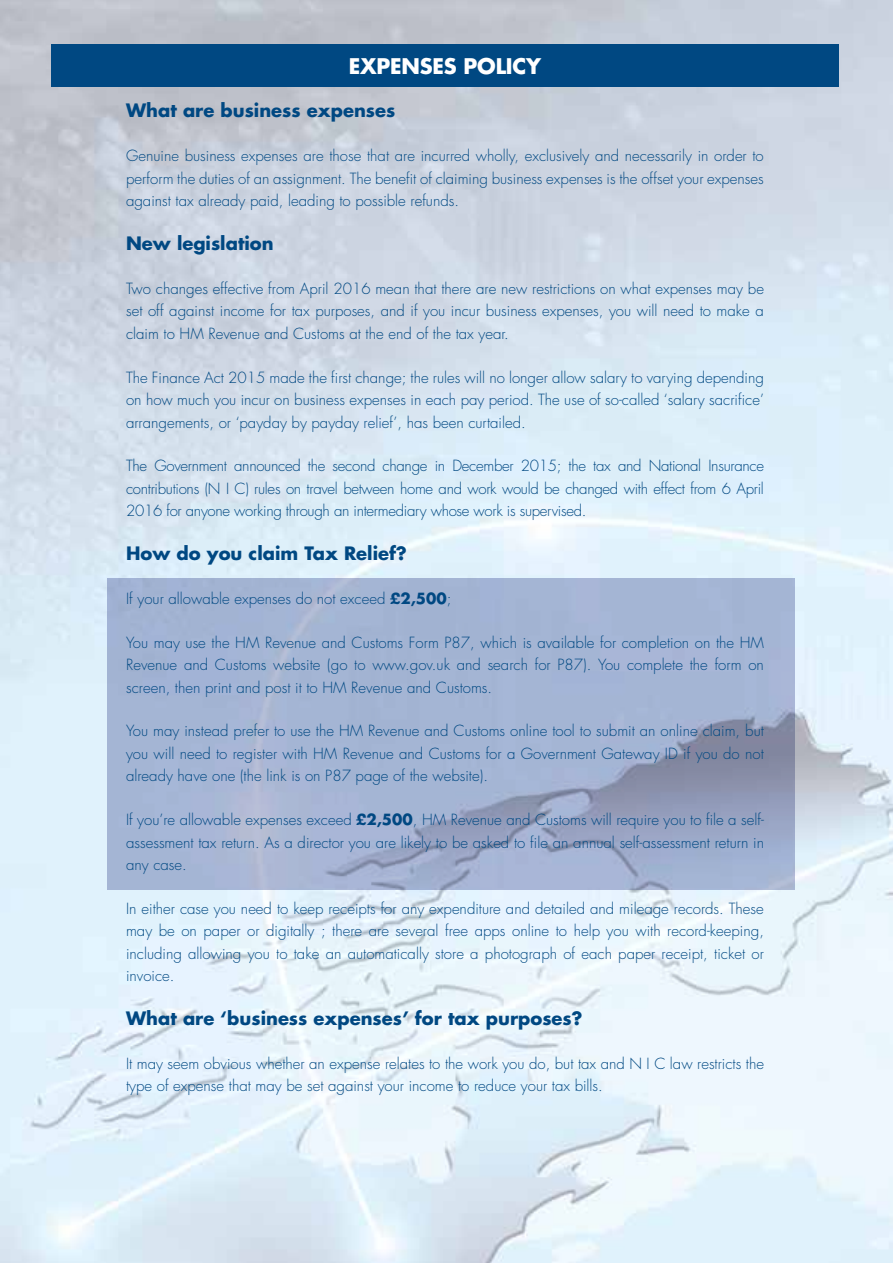
<style>
.page{position:relative;width:893px;height:1263px;background:#fff}
.page>*{position:absolute;margin:0;border:0;box-sizing:border-box;transform-origin:0 0}
.t1{font:700 21px "Futura";letter-spacing:-.01em;color:#fff}
.t2{font:700 18px "Futura";color:#004882}
.t3{font:300 15px/22.5px "Futura";color:#004882;text-align:justify}
.s1{font-weight:700}
</style>
<div class="page">
<img style="left:0;top:0;width:893px;height:1263px">
<svg style="left:107px;top:578px;width:687px;height:312px;background:#a2b0cf"></svg>
<div style="left:51px;top:45px;width:788px;height:42px;background:#004882"></div>
<h1 class="t1" style="left:349px;top:52px;width:194px">EXPENSES POLICY</h1>
<p class="t2" style="left:126px;top:98px;width:271px">What are business expenses</p>
<p class="t3" style="left:126px;top:145px;width:639px">Genuine business expenses are those that are incurred wholly, exclusively and necessarily in order to perform the duties of an assignment. The benefit of claiming business expenses is the offset your expenses against tax already paid, leading to possible refunds.</p>
<p class="t2" style="left:126px;top:231px;width:149px">New legislation</p>
<p class="t3" style="left:126px;top:277px;width:639px">Two changes effective from April 2016 mean that there are new restrictions on what expenses may be set off against income for tax purposes, and if you incur business expenses, you will need to make a claim to HM Revenue and Customs at the end of the tax year.</p>
<p class="t3" style="left:126px;top:366px;width:639px">The Finance Act 2015 made the first change; the rules will no longer allow salary to varying depending on how much you incur on business expenses in each pay period. The use of so-called ‘salary sacrifice’ arrangements, or ‘payday by payday relief’, has been curtailed.</p>
<p class="t3" style="left:126px;top:455px;width:639px">The Government announced the second change in December 2015; the tax and National Insurance contributions (N I C) rules on travel between home and work would be changed with effect from 6 April 2016 for anyone working through an intermediary whose work is supervised.</p>
<p class="t2" style="left:126px;top:541px;width:282px">How do you claim Tax Relief?</p>
<p class="t3" style="left:126px;top:587px;width:327px">If your allowable expenses do not exceed <span class="s1">£2,500</span>;</p>
<p class="t3" style="left:126px;top:631px;width:639px">You may use the HM Revenue and Customs Form P87, which is available for completion on the HM Revenue and Customs website (go to www.gov.uk and search for P87). You complete the form on screen, then print and post it to HM Revenue and Customs.</p>
<p class="t3" style="left:126px;top:720px;width:639px">You may instead prefer to use the HM Revenue and Customs online tool to submit an online claim, but you will need to register with HM Revenue and Customs for a Government Gateway ID if you do not already have one (the link is on P87 page of the website).</p>
<p class="t3" style="left:126px;top:809px;width:639px">If you’re allowable expenses exceed <span class="s1">£2,500</span>, HM Revenue and Customs will require you to file a self&shy;assessment tax return. As a director you are likely to be asked to file an annual self-assessment return in any case.</p>
<p class="t3" style="left:126px;top:897px;width:639px">In either case you need to keep receipts for any expenditure and detailed and mileage records. These may be on paper or digitally ; there are several free apps online to help you with record-keeping, including allowing you to take an automatically store a photograph of each paper receipt, ticket or invoice.</p>
<p class="t2" style="left:126px;top:1006px;width:458px">What are ‘business expenses’ for tax purposes?</p>
<p class="t3" style="left:126px;top:1052px;width:639px">It may seem obvious whether an expense relates to the work you do, but tax and N I C law restricts the type of expense that may be set against your income to reduce your tax bills.</p>
</div>
